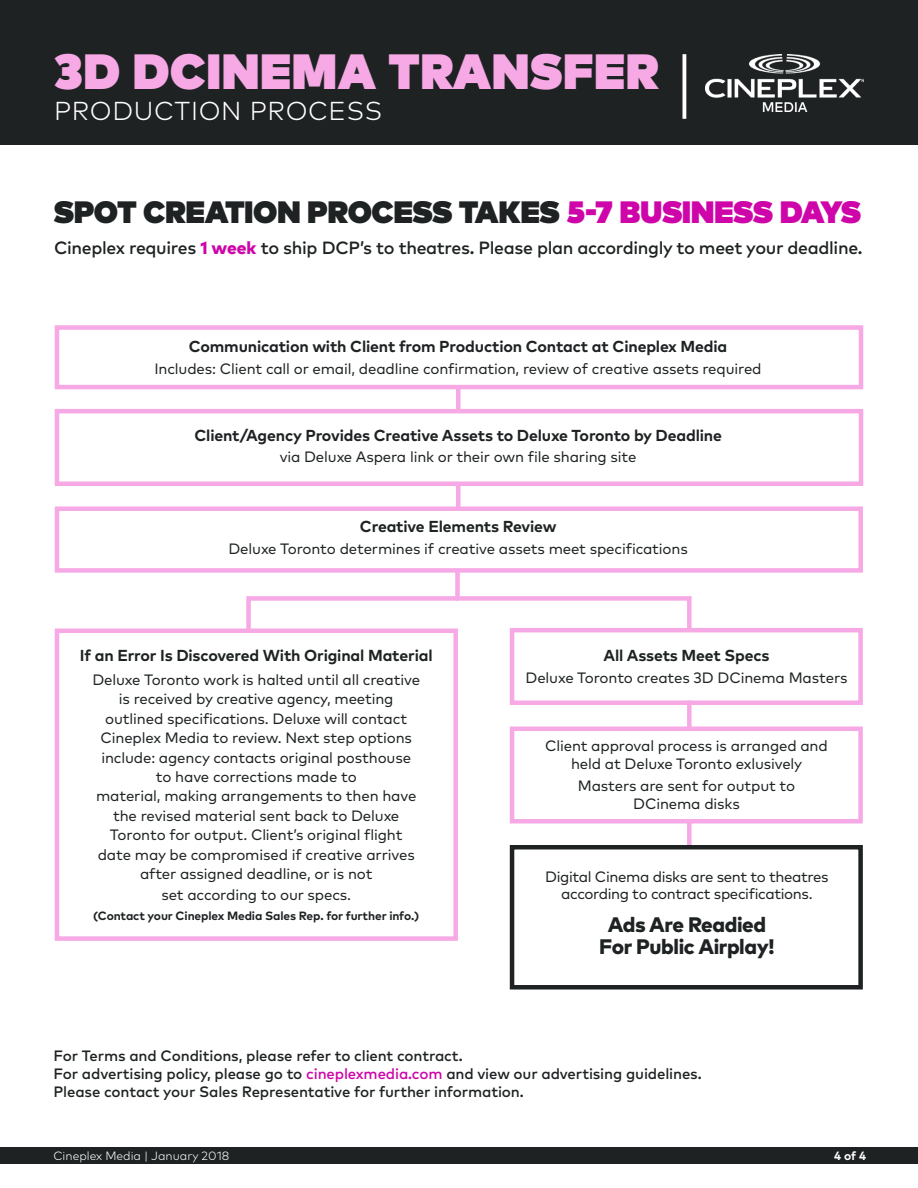
<style>
.page{position:relative;width:918px;height:1188px;background:#fff}
.page>*{position:absolute;margin:0;border:0;box-sizing:border-box;transform-origin:0 0}
.Main_Title{font:900 49.5px "Mark OT";letter-spacing:.025em;color:#f7a9e5}
.t1{font:900 30.9px "Mark OT";letter-spacing:.005em;color:#1e2223}
.Subtitle{font:300 25.95px "Mark OT";letter-spacing:.025em;color:#fff}
.t2{font:800 21px/22.5px "Mark OT";letter-spacing:-.02em;color:#1e2223;text-align:center}
.t3{font:500 17.7px "Mark OT";letter-spacing:-.02em;color:#1e2223}
.t4{font:700 15.9px "Mark OT";letter-spacing:-.01em;color:#1e2223}
.t5{font:15px/18px "Mark OT";letter-spacing:-.01em;color:#1e2223;text-align:center}
.t6{font:500 15px/18px "Mark OT";letter-spacing:-.01em;color:#1e2223}
.t7{font:700 12px "Mark OT";letter-spacing:-.01em;color:#1e2223}
.t8{font:300 12px "Mark OT";color:#fff}
.t9{font:700 12px "Mark OT";color:#fff}
.s1{color:#ce05a8}
.s2{font-weight:800;color:#ce05a8}
</style>
<div class="page">
<div style="left:0;top:1148px;width:918px;height:16px;background:#1e2223"></div>
<div style="left:0;top:0;width:918px;height:145px;background:#1e2223"></div>
<svg style="left:682px;top:54px;width:4px;height:65px"></svg>
<div style="left:687px;top:701px;width:5px;height:26px;background:#f7a9e5"></div>
<div style="left:687px;top:820px;width:5px;height:27px;background:#f7a9e5"></div>
<div style="left:55px;top:325px;width:808px;height:64px;border:4px solid #f7a9e5"></div>
<div style="left:55px;top:409px;width:808px;height:77px;border:4px solid #f7a9e5"></div>
<svg style="left:54px;top:504px;width:809px;height:69px"></svg>
<div style="left:55px;top:628px;width:403px;height:313px;border:4px solid #f7a9e5"></div>
<div style="left:510px;top:628px;width:353px;height:77px;border:4px solid #f7a9e5"></div>
<div style="left:510px;top:727px;width:353px;height:97px;border:4px solid #f7a9e5"></div>
<div style="left:510px;top:845px;width:353px;height:145px;border:4px solid #1e2223"></div>
<hr style="left:456px;top:387px;width:4px;height:26px;background:#f7a9e5">
<hr style="left:456px;top:483px;width:4px;height:26px;background:#f7a9e5">
<svg style="left:244px;top:565px;width:450px;height:71px"></svg>
<img style="left:705px;top:54px;width:159px;height:57px">
<p class="Main_Title" style="left:54px;top:37px;width:606px">3D DCINEMA TRANSFER</p>
<p class="Subtitle" style="left:54px;top:96px;width:330px">PRODUCTION PROCESS</p>
<p class="t1" style="left:54px;top:191px;width:809px">SPOT CREATION PROCESS TAKES <span class="s1">5-7 BUSINESS DAYS</span></p>
<p class="t3" style="left:54px;top:237px;width:810px">Cineplex requires <span class="s2">1 week</span> to ship DCP’s to theatres. Please plan accordingly to meet your deadline.</p>
<p class="t4" style="left:189px;top:336px;width:540px">Communication with Client from Production Contact at Cineplex Media</p>
<p class="t5" style="left:154px;top:359px;width:609px">Includes: Client call or email, deadline confirmation, review of creative assets required</p>
<p class="t4" style="left:194px;top:425px;width:529px">Client/Agency Provides Creative Assets to Deluxe Toronto by Deadline</p>
<p class="t5" style="left:280px;top:448px;width:358px">via Deluxe Aspera link or their own file sharing site</p>
<p class="t4" style="left:360px;top:516px;width:198px">Creative Elements Review</p>
<p class="t5" style="left:228px;top:539px;width:461px">Deluxe Toronto determines if creative assets meet specifications</p>
<p class="t4" style="left:80px;top:645px;width:354px">If an Error Is Discovered With Original Material</p>
<p class="t5" style="left:92px;top:670px;width:329px">Deluxe Toronto work is halted until all creative</p>
<p class="t5" style="left:119px;top:690px;width:276px">is received by creative agency, meeting</p>
<p class="t5" style="left:105px;top:709px;width:303px">outlined specifications. Deluxe will contact</p>
<p class="t5" style="left:100px;top:729px;width:313px">Cineplex Media to review. Next step options</p>
<p class="t5" style="left:101px;top:748px;width:311px">include: agency contacts original posthouse</p>
<p class="t5" style="left:156px;top:767px;width:202px">to have corrections made to</p>
<p class="t5" style="left:96px;top:787px;width:322px">material, making arrangements to then have</p>
<p class="t5" style="left:113px;top:806px;width:288px">the revised material sent back to Deluxe</p>
<p class="t5" style="left:110px;top:826px;width:294px">Toronto for output. Client’s original flight</p>
<p class="t5" style="left:98px;top:845px;width:319px">date may be compromised if creative arrives</p>
<p class="t5" style="left:140px;top:865px;width:234px">after assigned deadline, or is not</p>
<p class="t5" style="left:161px;top:885px;width:191px">set according to our specs.</p>
<p class="t7" style="left:93px;top:908px;width:328px">(Contact your Cineplex Media Sales Rep. for further info.)</p>
<p class="t4" style="left:604px;top:645px;width:167px">All Assets Meet Specs</p>
<p class="t5" style="left:526px;top:668px;width:323px">Deluxe Toronto creates 3D DCinema Masters</p>
<p class="t5" style="left:545px;top:736px;width:284px">Client approval process is arranged and held at Deluxe Toronto exlusively</p>
<p class="t5" style="left:578px;top:777px;width:219px">Masters are sent for output to<br>DCinema disks</p>
<p class="t5" style="left:545px;top:867px;width:285px">Digital Cinema disks are sent to theatres according to contract specifications.</p>
<p class="t2" style="left:599px;top:913px;width:177px">Ads Are Readied<br>For Public Airplay!</p>
<p class="t6" style="left:54px;top:1046px;width:411px">For Terms and Conditions, please refer to client contract.</p>
<p class="t6" style="left:54px;top:1064px;width:650px">For advertising policy, please go to <span class="s1">cineplexmedia.com</span> and view our advertising guidelines.<br>Please contact your Sales Representative for further information.</p>
<p class="t8" style="left:53px;top:1148px;width:177px">Cineplex Media | January 2018</p>
<p class="t9" style="left:834px;top:1148px;width:34px">4 of 4</p>
</div>
